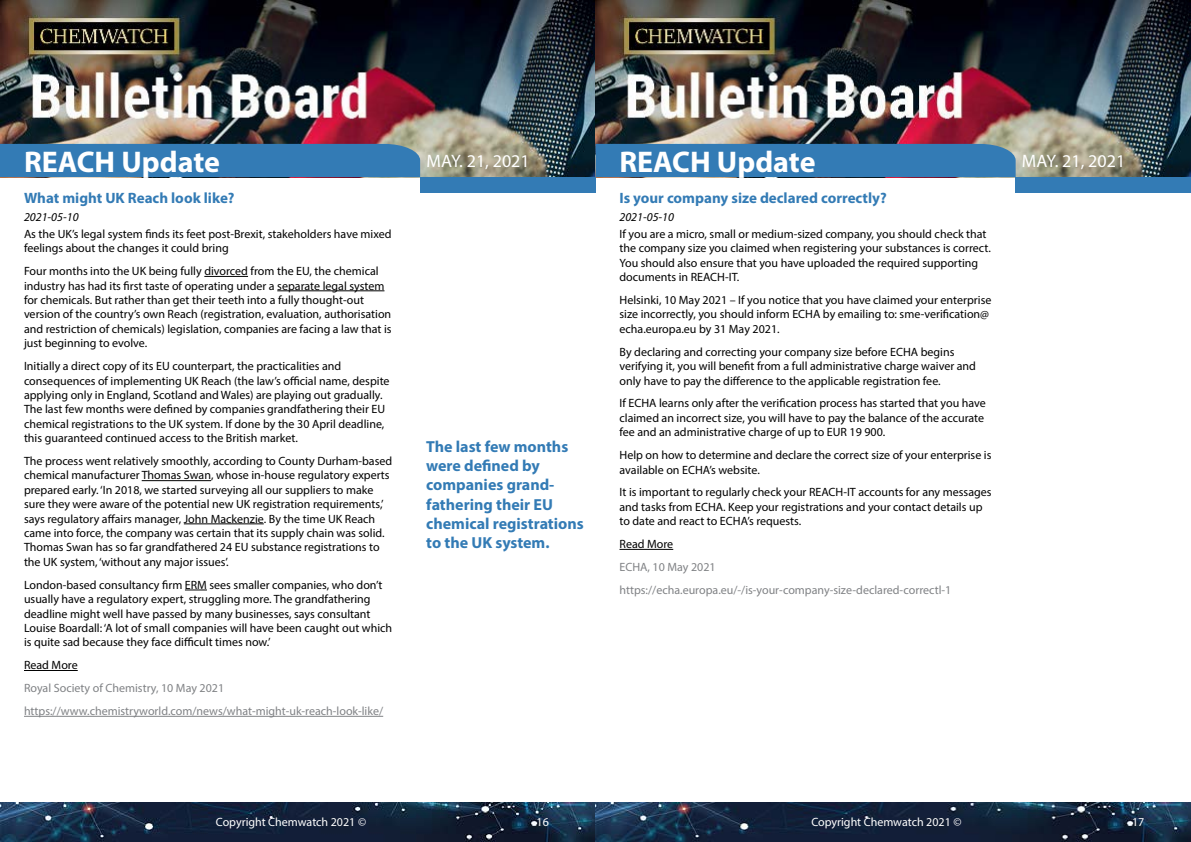
<style>
.page{position:relative;width:1191px;height:842px;background:#fff}
.page>*{position:absolute;margin:0;border:0;box-sizing:border-box;transform-origin:0 0}
.t1{font:700 30px "Myriad Pro";color:#fff}
.t2{font:18px "Myriad Pro";color:#fff}
.t3{font:700 16px/19.2px "Myriad Pro";color:#337bb5}
.t4{font:700 15px "Myriad Pro";color:#337bb5}
.t5{font:12px/14.4px "Myriad Pro";color:#000}
.t6{font:12px/22.9px "Myriad Pro";color:#808285}
.t7{font:12px "Myriad Pro";color:#fff}
.t8{font:italic 12px "Myriad Pro";color:#000}
</style>
<div class="page">
<img style="left:0;top:0;width:1191px;height:177px">
<div style="left:420px;top:177px;width:175px;height:15px;background:#337bb5"></div>
<div style="left:1015px;top:177px;width:176px;height:15px;background:#337bb5"></div>
<div style="left:0;top:144px;width:420px;height:33px;background:#337bb5"></div>
<div style="left:595px;top:144px;width:420px;height:33px;background:#337bb5"></div>
<img style="left:0;top:802px;width:1191px;height:40px">
<hr style="left:619px;top:549px;width:54px;height:1px;background:#000">
<hr style="left:204px;top:276px;width:44px;height:1px;background:#000">
<hr style="left:277px;top:291px;width:107px;height:1px;background:#000">
<hr style="left:142px;top:480px;width:69px;height:1px;background:#000">
<hr style="left:184px;top:524px;width:80px;height:1px;background:#000">
<svg style="left:185px;top:590px;width:22px;height:1px"></svg>
<hr style="left:24px;top:670px;width:54px;height:1px;background:#000">
<hr style="left:24px;top:716px;width:359px;height:1px;background:#808285">
<h1 class="t1" style="left:24px;top:142px;width:197px">REACH Update</h1>
<p class="t4" style="left:24px;top:188px;width:212px">What might UK Reach look like?</p>
<p class="t8" style="left:24px;top:209px;width:56px">2021-05-10</p>
<p class="t5" style="left:24px;top:226px;width:369px">As the UK’s legal system finds its feet post-Brexit, stakeholders have mixed feelings about the changes it could bring</p>
<p class="t5" style="left:24px;top:264px;width:369px">Four months into the UK being fully divorced from the EU, the chemical industry has had its first taste of operating under a separate legal system for chemicals. But rather than get their teeth into a fully thought-out version of the country’s own Reach (registration, evaluation, authorisation and restriction of chemicals) legislation, companies are facing a law that is just beginning to evolve.</p>
<p class="t5" style="left:24px;top:359px;width:367px">Initially a direct copy of its EU counterpart, the practicalities and consequences of implementing UK Reach (the law’s official name, despite applying only in England, Scotland and Wales) are playing out gradually.<br>The last few months were defined by companies grandfathering their EU chemical registrations to the UK system. If done by the 30 April deadline, this guaranteed continued access to the British market.</p>
<p class="t5" style="left:24px;top:454px;width:370px">The process went relatively smoothly, according to County Durham-based chemical manufacturer Thomas Swan, whose in-house regulatory experts prepared early. ‘In 2018, we started surveying all our suppliers to make sure they were aware of the potential new UK registration requirements,’ says regulatory affairs manager, John Mackenzie. By the time UK Reach came into force, the company was certain that its supply chain was solid.<br>Thomas Swan has so far grandfathered 24 EU substance registrations to the UK system, ‘without any major issues’.</p>
<p class="t5" style="left:24px;top:577px;width:370px">London-based consultancy firm ERM sees smaller companies, who don’t usually have a regulatory expert, struggling more. The grandfathering deadline might well have passed by many businesses, says consultant Louise Boardall: ‘A lot of small companies will have been caught out which is quite sad because they face difficult times now.’</p>
<p class="t5" style="left:24px;top:658px;width:55px">Read More</p>
<p class="t6" style="left:24px;top:676px;width:361px">Royal Society of Chemistry, 10 May 2021 https://www.chemistryworld.com/news/what-might-uk-reach-look-like/</p>
<h1 class="t1" style="left:619px;top:142px;width:197px">REACH Update</h1>
<p class="t4" style="left:619px;top:188px;width:269px">Is your company size declared correctly?</p>
<p class="t8" style="left:619px;top:209px;width:56px">2021-05-10</p>
<p class="t5" style="left:619px;top:226px;width:373px">If you are a micro, small or medium-sized company, you should check that the company size you claimed when registering your substances is correct.<br>You should also ensure that you have uploaded the required supporting documents in REACH-IT.</p>
<p class="t5" style="left:619px;top:293px;width:373px">Helsinki, 10 May 2021 – If you notice that you have claimed your enterprise size incorrectly, you should inform ECHA by emailing to: sme-verification@ echa.europa.eu by 31 May 2021.</p>
<p class="t5" style="left:619px;top:344px;width:358px">By declaring and correcting your company size before ECHA begins verifying it, you will benefit from a full administrative charge waiver and only have to pay the difference to the applicable registration fee.</p>
<p class="t5" style="left:619px;top:396px;width:368px">If ECHA learns only after the verification process has started that you have claimed an incorrect size, you will have to pay the balance of the accurate fee and an administrative charge of up to EUR 19 900.</p>
<p class="t5" style="left:619px;top:448px;width:373px">Help on how to determine and declare the correct size of your enterprise is available on ECHA’s website.</p>
<p class="t5" style="left:619px;top:485px;width:373px">It is important to regularly check your REACH-IT accounts for any messages and tasks from ECHA. Keep your registrations and your contact details up to date and react to ECHA’s requests.</p>
<p class="t5" style="left:619px;top:537px;width:55px">Read More</p>
<p class="t6" style="left:619px;top:555px;width:333px">ECHA, 10 May 2021 https://echa.europa.eu/-/is-your-company-size-declared-correctl-1</p>
<h2 class="t2" style="left:426px;top:149px;width:105px">May. 21, 2021</h2>
<h2 class="t2" style="left:1022px;top:149px;width:105px">May. 21, 2021</h2>
<h3 class="t3" style="left:426px;top:436px;width:159px">The last few months were defined by companies grand&shy;fathering their EU chemical registrations to the UK system.</h3>
<p class="t7" style="left:216px;top:815px;width:152px">Copyright Chemwatch 2021 ©</p>
<p class="t7" style="left:536px;top:815px;width:14px">16</p>
<p class="t7" style="left:811px;top:815px;width:152px">Copyright Chemwatch 2021 ©</p>
<p class="t7" style="left:1132px;top:815px;width:14px">17</p>
</div>
